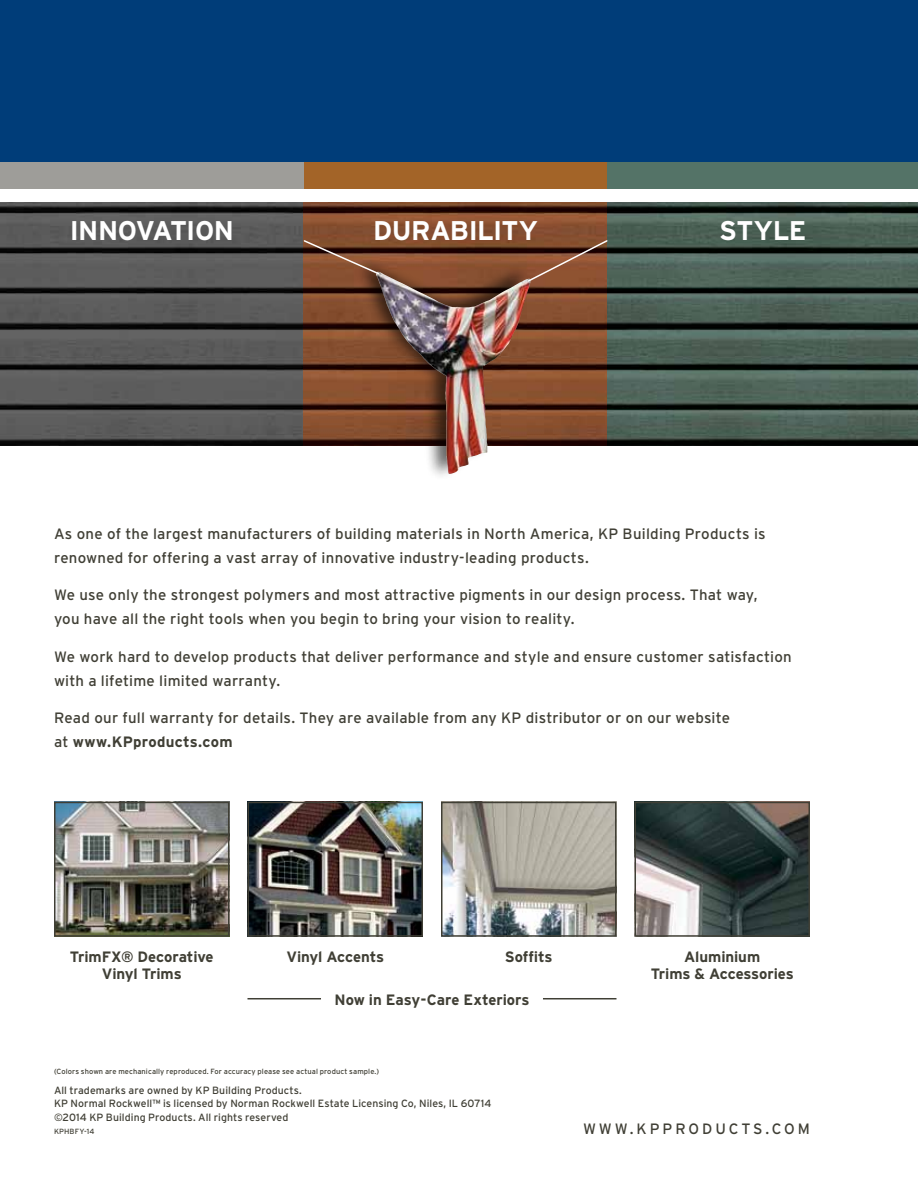
<style>
.page{position:relative;width:918px;height:1188px;background:#fff}
.page>*{position:absolute;margin:0;border:0;box-sizing:border-box;transform-origin:0 0}
.t1{font:700 27px "Interstate";letter-spacing:-.02em;color:#fff}
.t2{font:15px/24px "Interstate";letter-spacing:.015em;color:#403f35}
.t3{font:700 15px/16.5px "Interstate";letter-spacing:-.005em;color:#403f35;text-align:center}
.t4{font:10.5px/13.5px "Interstate";letter-spacing:.005em;color:#403f35}
.t5{font:7.5px "Interstate";letter-spacing:.01em;color:#403f35}
.s1{font-weight:700}
</style>
<div class="page">
<img style="left:57px;top:805px;width:170px;height:129px">
<div style="left:54px;top:802px;width:176px;height:135px;border:2px solid #403f35"></div>
<img style="left:251px;top:805px;width:169px;height:129px">
<div style="left:248px;top:802px;width:175px;height:135px;border:2px solid #403f35"></div>
<hr style="left:248px;top:998px;width:73px;height:1px;background:#403f35">
<hr style="left:543px;top:998px;width:73px;height:1px;background:#403f35">
<img style="left:0;top:202px;width:918px;height:244px">
<div style="left:355px;top:256px;width:177px;height:225px;background:#000;opacity:.6"></div>
<img style="left:376px;top:272px;width:155px;height:202px">
<svg style="left:526px;top:239px;width:83px;height:44px;background:#835036"></svg>
<svg style="left:302px;top:239px;width:79px;height:37px;background:#7d4e34"></svg>
<div style="left:0;top:162px;width:304px;height:27px;background:#9e9d99"></div>
<div style="left:304px;top:162px;width:304px;height:27px;background:#a36428"></div>
<div style="left:608px;top:162px;width:310px;height:27px;background:#547367"></div>
<div style="left:0;top:0;width:918px;height:162px;background:#003d79"></div>
<img style="left:444px;top:805px;width:169px;height:129px">
<div style="left:441px;top:802px;width:175px;height:135px;border:2px solid #403f35"></div>
<img style="left:637px;top:805px;width:170px;height:129px">
<div style="left:634px;top:802px;width:176px;height:135px;border:2px solid #403f35"></div>
<h1 class="t1" style="left:70px;top:216px;width:166px">INNOVATION</h1>
<h1 class="t1" style="left:373px;top:216px;width:166px">DURABILITY</h1>
<h1 class="t1" style="left:719px;top:216px;width:89px">STYLE</h1>
<p class="t2" style="left:54px;top:521px;width:713px">As one of the largest manufacturers of building materials in North America, KP Building Products is renowned for offering a vast array of innovative industry-leading products.</p>
<p class="t2" style="left:54px;top:583px;width:705px">We use only the strongest polymers and most attractive pigments in our design process. That way, you have all the right tools when you begin to bring your vision to reality.</p>
<p class="t2" style="left:54px;top:644px;width:739px">We work hard to develop products that deliver performance and style and ensure customer satisfaction with a lifetime limited warranty.</p>
<p class="t2" style="left:54px;top:706px;width:678px">Read our full warranty for details. They are available from any KP distributor or on our website at <span class="s1">www.KPproducts.com</span></p>
<p class="t3" style="left:70px;top:949px;width:145px">TrimFX® Decorative</p>
<p class="t3" style="left:286px;top:949px;width:99px">Vinyl Accents</p>
<p class="t3" style="left:505px;top:949px;width:49px">Soffits</p>
<p class="t3" style="left:102px;top:965px;width:81px">Vinyl Trims</p>
<p class="t3" style="left:335px;top:991px;width:196px">Now in Easy-Care Exteriors</p>
<p class="t5" style="left:54px;top:1067px;width:327px">(Colors shown are mechanically reproduced. For accuracy please see actual product sample.)</p>
<p class="t4" style="left:54px;top:1083px;width:439px">All trademarks are owned by KP Building Products.<br>KP Normal Rockwell™ is licensed by Norman Rockwell Estate Licensing Co, Niles, IL 60714 ©2014 KP Building Products. All rights reserved</p>
<p class="t5" style="left:54px;top:1127px;width:42px">KPHBFY-14</p>
<p class="t3" style="left:651px;top:949px;width:145px">Aluminium<br>Trims &amp; Accessories</p>
<p class="t2" style="left:583px;top:1117px;width:16px">www</p>
<p class="t2" style="left:630px;top:1117px;width:59px">.KPProducts</p>
<p class="t2" style="left:765px;top:1117px;width:20px">.com</p>
</div>
